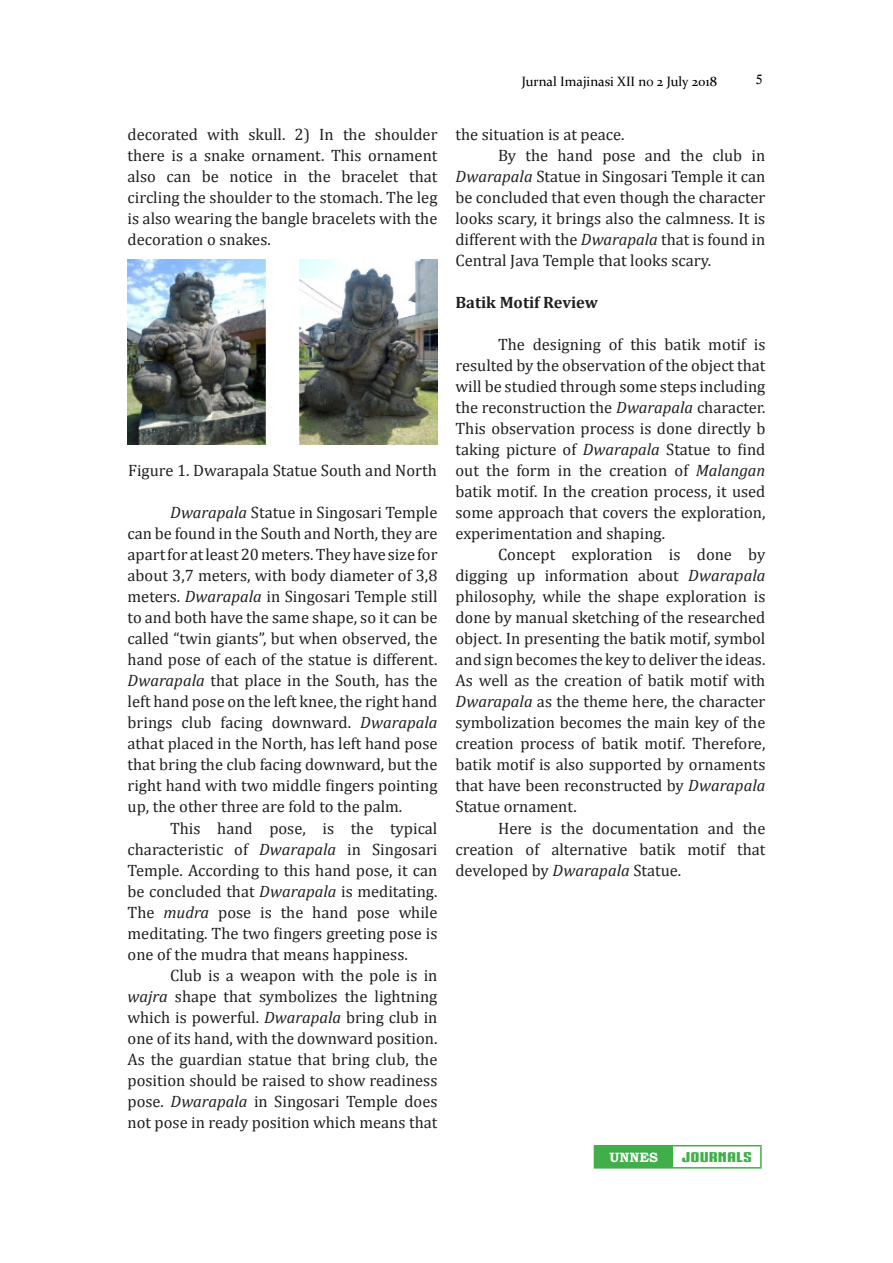
<style>
.page{position:relative;width:893px;height:1263px;background:#fff}
.page>*{position:absolute;margin:0;border:0;box-sizing:border-box;transform-origin:0 0}
.t1{font:16.5px/21px "Cambria";color:#231f20;text-align:justify}
.t2{font:700 16.5px "Cambria";color:#231f20}
.t3{font:13.5px "Constantia";color:#000}
.t4{font:13.5px "IRONMANOFWAR2 NCV";color:#40ae49;scale:1.53 1}
.t5{font:700 13.5px "Bookman Old Style";color:#fff}
.t6{font:13.5px "Calisto";color:#000}
.s1{font-style:italic}
</style>
<div class="page">
<div style="left:594px;top:1146px;width:79px;height:22px;background:#40ae49"></div>
<hr style="left:594px;top:1145px;width:79px;height:1px;background:#40ae49">
<hr style="left:673px;top:1145px;width:89px;height:1px;background:#40ae49">
<hr style="left:760px;top:1146px;width:2px;height:21px;background:#40ae49">
<hr style="left:673px;top:1167px;width:89px;height:1px;background:#40ae49">
<img style="left:128px;top:260px;width:309px;height:185px">
<p class="t1" style="left:128px;top:124px;width:311px">decorated with skull. 2) In the shoulder there is a snake ornament. This ornament also can be notice in the bracelet that circling the shoulder to the stomach. The leg is also wearing the bangle bracelets with the decoration o snakes.</p>
<p class="t1" style="left:128px;top:460px;width:310px">Figure 1. Dwarapala Statue South and North</p>
<p class="t1" style="left:128px;top:502px;width:311px;text-indent:43px"><span class="s1">Dwarapala</span> Statue in Singosari Temple can be found in the South and North, they are apart for at least 20 meters. They have size for about 3,7 meters, with body diameter of 3,8 meters. <span class="s1">Dwarapala</span> in Singosari Temple still to and both have the same shape, so it can be called “twin giants”, but when observed, the hand pose of each of the statue is different.<br><span class="s1">Dwarapala</span> that place in the South, has the left hand pose on the left knee, the right hand brings club facing downward. <span class="s1">Dwarapala </span>athat placed in the North, has left hand pose that bring the club facing downward, but the right hand with two middle fingers pointing up, the other three are fold to the palm.</p>
<p class="t1" style="left:128px;top:817px;width:311px;text-indent:43px">This hand pose, is the typical characteristic of <span class="s1">Dwarapala</span> in Singosari Temple. According to this hand pose, it can be concluded that <span class="s1">Dwarapala</span> is meditating.<br>The <span class="s1">mudra</span> pose is the hand pose while meditating. The two fingers greeting pose is one of the mudra that means happiness.</p>
<p class="t1" style="left:128px;top:964px;width:311px;text-indent:43px">Club is a weapon with the pole is in <span class="s1">wajra</span> shape that symbolizes the lightning which is powerful. <span class="s1">Dwarapala</span> bring club in one of its hand, with the downward position.<br>As the guardian statue that bring club, the position should be raised to show readiness pose. <span class="s1">Dwarapala</span> in Singosari Temple does not pose in ready position which means that</p>
<p class="t3" style="left:522px;top:72px;width:197px">Jurnal Imajinasi XII no 2 July 2018</p>
<p class="t6" style="left:756px;top:72px;width:8px">5</p>
<p class="t1" style="left:455px;top:124px;width:171px">the situation is at peace.</p>
<p class="t1" style="left:455px;top:145px;width:311px;text-indent:43px">By the hand pose and the club in <span class="s1">Dwarapala</span> Statue in Singosari Temple it can be concluded that even though the character looks scary, it brings also the calmness. It is different with the <span class="s1">Dwarapala</span> that is found in Central Java Temple that looks scary.</p>
<p class="t2" style="left:455px;top:293px;width:144px">Batik Motif Review</p>
<p class="t1" style="left:455px;top:334px;width:311px;text-indent:43px">The designing of this batik motif is resulted by the observation of the object that will be studied through some steps including the reconstruction the <span class="s1">Dwarapala</span> character.<br>This observation process is done directly b taking picture of <span class="s1">Dwarapala</span> Statue to find out the form in the creation of <span class="s1">Malangan </span>batik motif. In the creation process, it used some approach that covers the exploration, experimentation and shaping.</p>
<p class="t1" style="left:455px;top:544px;width:311px;text-indent:43px">Concept exploration is done by digging up information about <span class="s1">Dwarapala </span>philosophy, while the shape exploration is done by manual sketching of the researched object. In presenting the batik motif, symbol and sign becomes the key to deliver the ideas.<br>As well as the creation of batik motif with <span class="s1">Dwarapala</span> as the theme here, the character symbolization becomes the main key of the creation process of batik motif. Therefore, batik motif is also supported by ornaments that have been reconstructed by <span class="s1">Dwarapala </span>Statue ornament.</p>
<p class="t1" style="left:455px;top:817px;width:311px;text-indent:43px">Here is the documentation and the creation of alternative batik motif that developed by <span class="s1">Dwarapala</span> Statue.</p>
<p class="t5" style="left:609px;top:1149px;width:50px">UNNES</p>
<p class="t4" style="left:682px;top:1147px;width:48px">JOURNALS</p>
</div>
